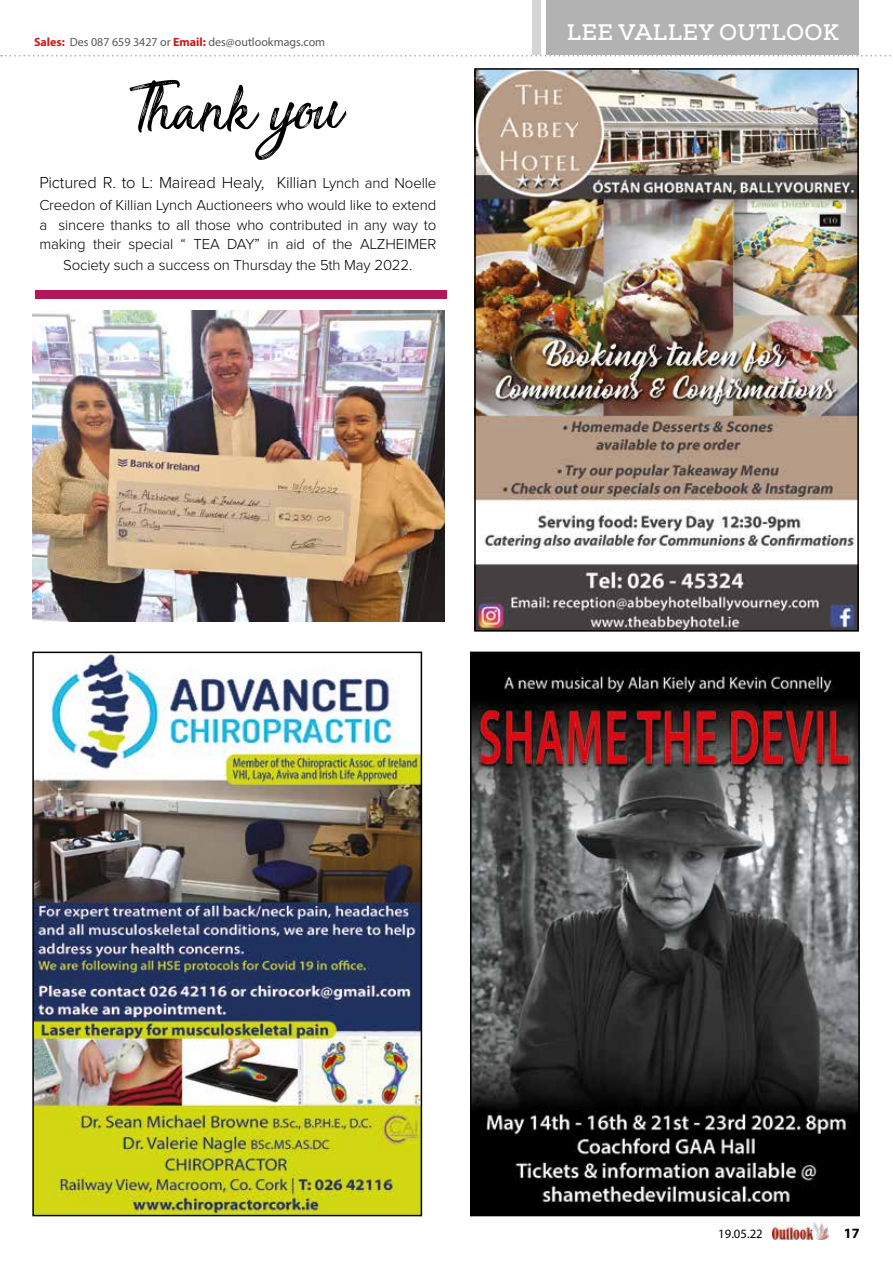
<style>
.page{position:relative;width:893px;height:1263px;background:#fff}
.page>*{position:absolute;margin:0;border:0;box-sizing:border-box;transform-origin:0 0}
.t1{font:87px "Sensations and Qualities";letter-spacing:-.01em;color:#000}
.t2{font:22.5px "Nexa Slab Bold FREE";letter-spacing:.015em;color:#fff}
.t3{font:300 16.5px "Proxima Nova";letter-spacing:-.01em;color:#000}
.t4{font:300 15px/19.5px "Proxima Nova";letter-spacing:-.01em;color:#000;text-align:justify}
.t5{font:700 14.25px "Myriad Pro";color:#000}
.t6{font:12.75px "Myriad Pro";color:#000}
.t7{font:12px "Myriad Pro";color:#575756}
.s1{font-weight:700;color:#cd1719}
.s2{font-size:15px}
</style>
<div class="page">
<img style="left:772px;top:1223px;width:57px;height:17px">
<svg style="left:1px;top:55px;width:890px;height:2px"></svg>
<div style="left:546px;top:0;width:313px;height:55px;background:#b3b2b2"></div>
<div style="left:532px;top:0;width:9px;height:54px;background:#d6d5d5"></div>
<img style="left:35px;top:655px;width:384px;height:558px">
<div style="left:32px;top:652px;width:390px;height:564px;border:2px solid #000"></div>
<img style="left:477px;top:71px;width:379px;height:558px">
<div style="left:474px;top:68px;width:385px;height:564px;border:2px solid #000"></div>
<img style="left:473px;top:655px;width:384px;height:558px">
<div style="left:470px;top:652px;width:390px;height:564px;border:2px solid #000"></div>
<div style="left:35px;top:290px;width:411px;height:9px;background:#b0185a"></div>
<img style="left:32px;top:310px;width:412px;height:311px">
<p class="t7" style="left:34px;top:35px;width:293px"><span class="s1">Sales:</span> Des 087 659 3427 or <span class="s1">Email:</span> des@outlookmags.com</p>
<h1 class="t1" style="left:129px;top:66px;width:219px">Thank you</h1>
<p class="t3" style="left:39px;top:175px;width:398px">Pictured R. to L: Mairead Healy, Killian <span class="s2">Lynch and Noelle</span></p>
<p class="t4" style="left:39px;top:196px;width:398px">Creedon of Killian Lynch Auctioneers who would like to extend a sincere thanks to all those who contributed in any way to making their special “ TEA DAY” in aid of the ALZHEIMER</p>
<p class="t4" style="left:63px;top:256px;width:351px">Society such a success on Thursday the 5th May 2022.</p>
<h2 class="t2" style="left:567px;top:18px;width:274px">LEE VALLEY OUTLOOK</h2>
<p class="t6" style="left:718px;top:1226px;width:46px">19.05.22</p>
<p class="t5" style="left:844px;top:1224px;width:17px">17</p>
</div>
